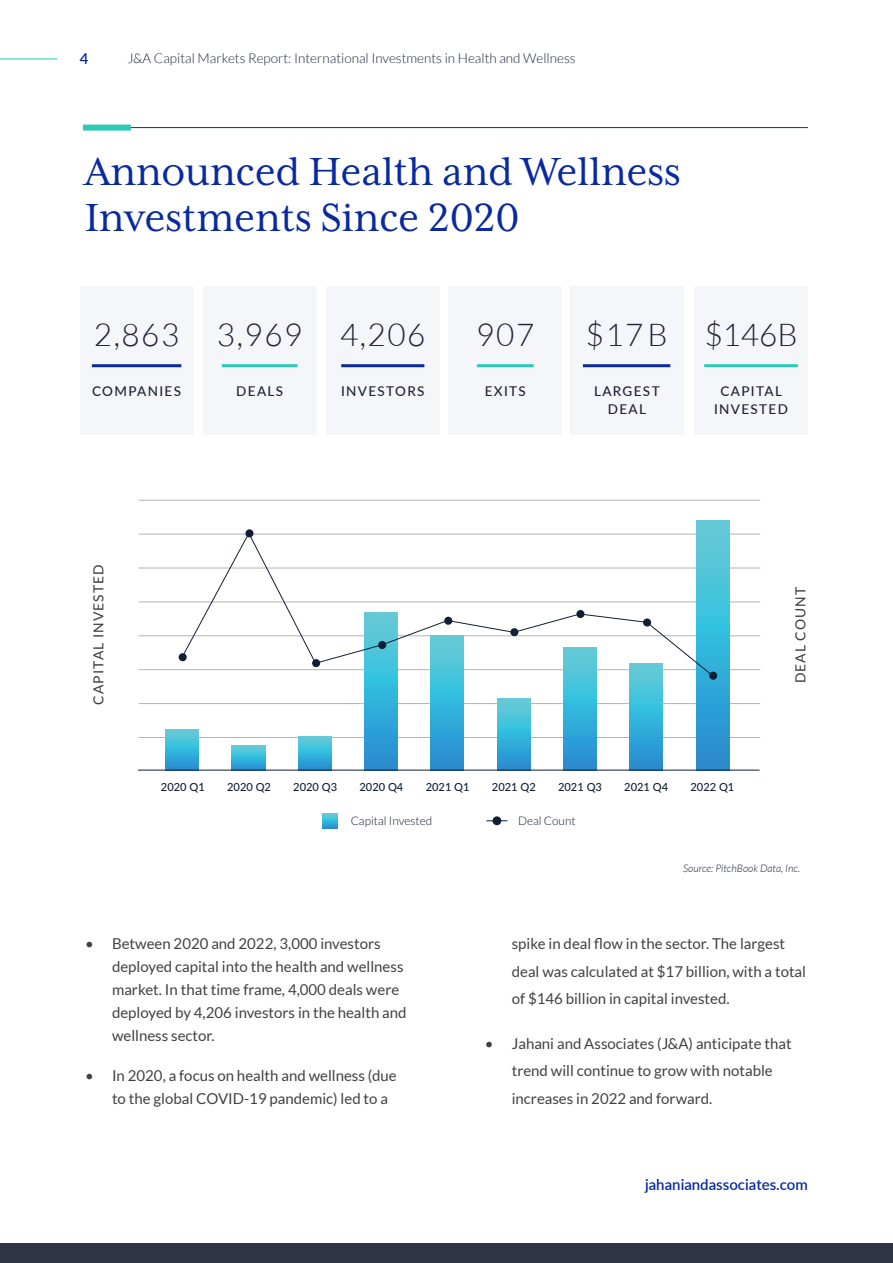
<style>
.page{position:relative;width:893px;height:1263px;background:#fff}
.page>*{position:absolute;margin:0;border:0;box-sizing:border-box;transform-origin:0 0}
.t1{font:45px/45.9px "Mrs Eaves XL Serif OT";color:#092a9e;scale:.96 1}
.t2{font:300 31.5px "Lato";letter-spacing:.05em;color:#1f2437}
.t3{font:15px/23px "Lato";color:#414042}
.t4{font:600 15px "Lato";color:#092a9e}
.t5{font:13.95px "Lato";letter-spacing:.07em;color:#393b3f}
.t6{font:300 13.5px "Lato";color:#1f2437}
.t7{font:500 13.5px/18px "Lato";letter-spacing:.1em;color:#1f2437;text-align:center}
.t8{font:300 11.85px "Lato";color:#111f36}
.t9{font:500 11.1px "Lato";color:#111f36}
.t10{font:italic 300 10.5px "Lato";color:#1f2437}
</style>
<div class="page">
<div style="left:0;top:1243px;width:893px;height:20px;background:#2e3345"></div>
<hr style="left:139px;top:500px;width:621px;height:1px;background:#b2b5b5">
<div style="left:696px;top:521px;width:33px;height:249px;background:#63c9d6"></div>
<svg style="left:138px;top:532px;width:622px;height:239px"></svg>
<div style="left:179px;top:653px;width:8px;height:8px;background:#111f36;border-radius:50%"></div>
<div style="left:245px;top:529px;width:9px;height:8px;background:#111f36;border-radius:50%"></div>
<div style="left:312px;top:659px;width:8px;height:8px;background:#111f36;border-radius:50%"></div>
<div style="left:378px;top:641px;width:8px;height:8px;background:#111f36;border-radius:50%"></div>
<div style="left:444px;top:617px;width:8px;height:8px;background:#111f36;border-radius:50%"></div>
<div style="left:510px;top:628px;width:8px;height:8px;background:#111f36;border-radius:50%"></div>
<div style="left:576px;top:610px;width:8px;height:8px;background:#111f36;border-radius:50%"></div>
<div style="left:643px;top:618px;width:8px;height:8px;background:#111f36;border-radius:50%"></div>
<div style="left:709px;top:672px;width:8px;height:8px;background:#111f36;border-radius:50%"></div>
<svg style="left:322px;top:813px;width:15px;height:15px"></svg>
<div style="left:492px;top:816px;width:9px;height:9px;background:#111f36;border-radius:50%"></div>
<svg style="left:486px;top:820px;width:21px;height:1px"></svg>
<hr style="left:107px;top:127px;width:701px;height:1px;background:#092a9e">
<div style="left:83px;top:125px;width:48px;height:6px;background:#2cc9b6"></div>
<div style="left:80px;top:286px;width:114px;height:149px;background:#f4f6f9"></div>
<hr style="left:92px;top:364px;width:89px;height:3px;background:#092a9e">
<div style="left:203px;top:286px;width:114px;height:149px;background:#f4f6f9"></div>
<hr style="left:222px;top:364px;width:76px;height:3px;background:#2cc9b6">
<div style="left:326px;top:286px;width:114px;height:149px;background:#f4f6f9"></div>
<hr style="left:341px;top:364px;width:83px;height:3px;background:#092a9e">
<div style="left:448px;top:286px;width:114px;height:149px;background:#f4f6f9"></div>
<hr style="left:477px;top:364px;width:57px;height:3px;background:#2cc9b6">
<div style="left:570px;top:286px;width:114px;height:149px;background:#f4f6f9"></div>
<hr style="left:583px;top:364px;width:87px;height:3px;background:#092a9e">
<div style="left:694px;top:286px;width:114px;height:149px;background:#f4f6f9"></div>
<hr style="left:704px;top:364px;width:94px;height:3px;background:#2cc9b6">
<hr style="left:0;top:59px;width:57px;height:1px;background:#2cc9b6">
<p class="t4" style="left:80px;top:48px;width:10px">4</p>
<p class="t6" style="left:128px;top:51px;width:450px">J&amp;A Capital Markets Report: International Investments in Health and Wellness</p>
<h1 class="t1" style="left:85px;top:149px;width:622px">Announced Health and Wellness<br>Investments Since 2020</h1>
<h2 class="t2" style="left:94px;top:318px;width:87px">2,863</h2>
<p class="t7" style="left:92px;top:381px;width:90px">COMPANIES</p>
<h2 class="t2" style="left:217px;top:318px;width:87px">3,969</h2>
<p class="t7" style="left:236px;top:381px;width:48px">DEALS</p>
<h2 class="t2" style="left:340px;top:318px;width:87px">4,206</h2>
<p class="t7" style="left:341px;top:381px;width:85px">INVESTORS</p>
<h2 class="t2" style="left:476px;top:318px;width:59px">907</h2>
<p class="t7" style="left:485px;top:381px;width:43px">EXITS</p>
<h2 class="t2" style="left:585px;top:318px;width:84px">$17B</h2>
<p class="t7" style="left:594px;top:381px;width:67px">LARGEST<br>DEAL</p>
<h2 class="t2" style="left:704px;top:318px;width:95px">$146B</h2>
<p class="t7" style="left:714px;top:381px;width:75px">CAPITAL<br>INVESTED</p>
<p class="t5" style="left:91px;top:705px;width:142px;rotate:-90deg">CAPITAL INVESTED</p>
<p class="t5" style="left:793px;top:683px;width:97px;rotate:-90deg">DEAL COUNT</p>
<p class="t9" style="left:161px;top:779px;width:45px">2020 Q1</p>
<p class="t9" style="left:227px;top:779px;width:45px">2020 Q2</p>
<p class="t9" style="left:293px;top:779px;width:45px">2020 Q3</p>
<p class="t9" style="left:359px;top:779px;width:45px">2020 Q4</p>
<p class="t9" style="left:426px;top:779px;width:45px">2021 Q1</p>
<p class="t9" style="left:492px;top:779px;width:45px">2021 Q2</p>
<p class="t9" style="left:558px;top:779px;width:45px">2021 Q3</p>
<p class="t9" style="left:624px;top:779px;width:45px">2021 Q4</p>
<p class="t9" style="left:690px;top:779px;width:45px">2022 Q1</p>
<p class="t8" style="left:351px;top:814px;width:83px">Capital Invested</p>
<p class="t8" style="left:518px;top:814px;width:59px">Deal Count</p>
<p class="t10" style="left:683px;top:862px;width:119px">Source: PitchBook Data, Inc.</p>
<p class="t3" style="left:112px;top:932px;width:296px;text-indent:-27px">• Between 2020 and 2022, 3,000 investors deployed capital into the health and wellness market. In that time frame, 4,000 deals were deployed by 4,206 investors in the health and wellness sector.</p>
<p class="t3" style="left:112px;top:1064px;width:286px;text-indent:-27px">• In 2020, a focus on health and wellness (due to the global COVID-19 pandemic) led to a</p>
<p class="t3" style="left:512px;top:930px;width:296px;line-height:27.6px">spike in deal flow in the sector. The largest deal was calculated at $17 billion, with a total of $146 billion in capital invested.</p>
<p class="t3" style="left:512px;top:1029px;width:281px;line-height:27.6px;text-indent:-27px">• Jahani and Associates (J&amp;A) anticipate that trend will continue to grow with notable increases in 2022 and forward.</p>
<p class="t4" style="left:645px;top:1174px;width:164px">jahaniandassociates.com</p>
</div>
